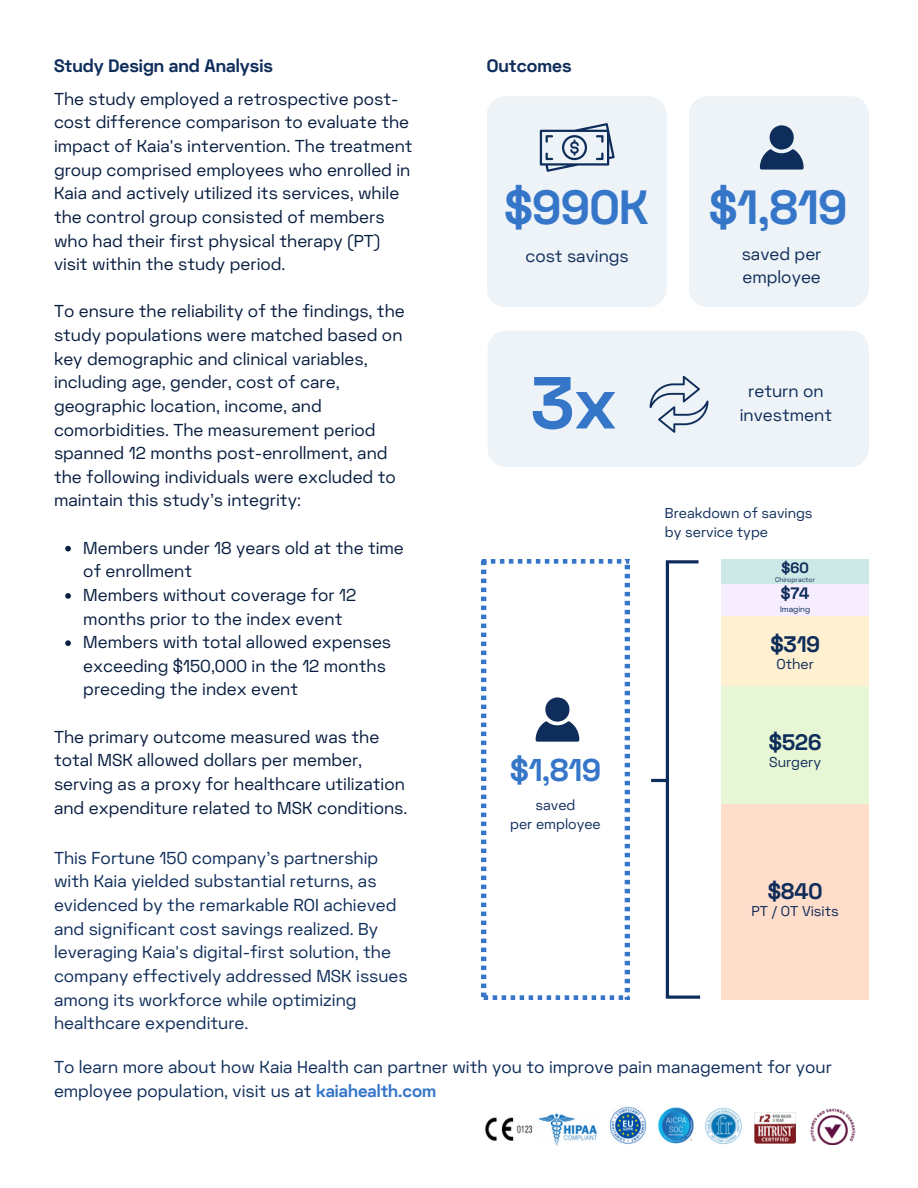
<style>
.page{position:relative;width:918px;height:1188px;background:#fff}
.page>*{position:absolute;margin:0;border:0;box-sizing:border-box;transform-origin:0 0}
.t1{font:700 73.5px "Kaia Grotesk";color:#3676c9}
.t2{font:700 48px "Kaia Grotesk";color:#3676c9}
.t3{font:700 31.5px "Kaia Grotesk";color:#3676c9}
.t4{font:700 22.5px "Kaia Grotesk";color:#0f2d5a}
.t5{font:700 18px "Kaia Grotesk";color:#0f2d5a}
.t6{font:17.25px/23.7px "Kaia Grotesk";color:#071d3f}
.t7{font:17.25px/23.7px "Kaia Grotesk";color:#0f2d5a}
.t8{font:700 16.5px "Kaia Grotesk";color:#0f2d5a}
.t9{font:700 15px "Kaia Grotesk";color:#0f2d5a}
.t10{font:14.25px "Kaia Grotesk";color:#0f2d5a}
.t11{font:8.25px "Kaia Grotesk";color:#0f2d5a}
.t12{font:6.75px "Kaia Grotesk";color:#0f2d5a}
.s1{font-weight:700;color:#3676c9}
</style>
<div class="page">
<div style="left:487px;top:96px;width:180px;height:211px;background:#edf3f7;border-radius:18px"></div>
<div style="left:689px;top:96px;width:180px;height:211px;background:#edf3f7;border-radius:18px"></div>
<div style="left:488px;top:331px;width:381px;height:136px;background:#edf3f7;border-radius:18px"></div>
<img style="left:485px;top:1117px;width:48px;height:24px">
<img style="left:538px;top:1114px;width:60px;height:31px">
<img style="left:609px;top:1106px;width:133px;height:39px">
<img style="left:755px;top:1112px;width:41px;height:32px">
<img style="left:810px;top:1108px;width:46px;height:37px">
<svg style="left:482px;top:559px;width:147px;height:441px"></svg>
<svg style="left:651px;top:560px;width:49px;height:439px"></svg>
<div style="left:722px;top:804px;width:147px;height:196px;background:#ffddcb"></div>
<div style="left:722px;top:685px;width:147px;height:119px;background:#e7f6d4"></div>
<div style="left:722px;top:616px;width:147px;height:70px;background:#fef0d0"></div>
<div style="left:722px;top:584px;width:147px;height:32px;background:#f6eeff"></div>
<div style="left:722px;top:559px;width:147px;height:25px;background:#cde9e7"></div>
<svg style="left:760px;top:125px;width:43px;height:44px"></svg>
<svg style="left:536px;top:697px;width:43px;height:44px"></svg>
<svg style="left:540px;top:123px;width:75px;height:48px"></svg>
<svg style="left:650px;top:376px;width:58px;height:57px"></svg>
<svg style="left:65px;top:546px;width:6px;height:5px"></svg>
<svg style="left:65px;top:593px;width:6px;height:6px"></svg>
<svg style="left:65px;top:640px;width:6px;height:6px"></svg>
<p class="t5" style="left:54px;top:54px;width:221px">Study Design and Analysis</p>
<p class="t5" style="left:487px;top:54px;width:86px">Outcomes</p>
<p class="t6" style="left:54px;top:87px;width:360px">The study employed a retrospective post&shy;cost difference comparison to evaluate the impact of Kaia's intervention. The treatment group comprised employees who enrolled in Kaia and actively utilized its services, while the control group consisted of members who had their first physical therapy (PT) visit within the study period.</p>
<p class="t6" style="left:54px;top:300px;width:352px">To ensure the reliability of the findings, the study populations were matched based on key demographic and clinical variables, including age, gender, cost of care, geographic location, income, and comorbidities. The measurement period spanned 12 months post-enrollment, and the following individuals were excluded to maintain this study’s integrity:</p>
<p class="t6" style="left:83px;top:536px;width:322px">Members under 18 years old at the time of enrollment</p>
<h2 class="t6" style="left:83px;top:583px;width:275px">Members without coverage for 12 months prior to the index event</h2>
<p class="t6" style="left:83px;top:630px;width:309px">Members with total allowed expenses exceeding $150,000 in the 12 months preceding the index event</p>
<p class="t6" style="left:54px;top:725px;width:355px">The primary outcome measured was the total MSK allowed dollars per member, serving as a proxy for healthcare utilization and expenditure related to MSK conditions.</p>
<p class="t7" style="left:54px;top:846px;width:355px">This Fortune 150 company’s partnership with Kaia yielded substantial returns, as evidenced by the remarkable ROI achieved and significant cost savings realized. By leveraging Kaia's digital-first solution, the company effectively addressed MSK issues among its workforce while optimizing healthcare expenditure.</p>
<h3 class="t2" style="left:504px;top:177px;width:146px">$990K</h3>
<p class="t7" style="left:525px;top:244px;width:105px">cost savings</p>
<h1 class="t1" style="left:531px;top:356px;width:87px">3x</h1>
<p class="t3" style="left:510px;top:750px;width:92px">$1,819</p>
<p class="t10" style="left:536px;top:796px;width:42px">saved</p>
<p class="t10" style="left:510px;top:815px;width:92px">per employee</p>
<p class="t2" style="left:709px;top:177px;width:140px">$1,819</p>
<p class="t7" style="left:742px;top:242px;width:81px">saved per</p>
<p class="t7" style="left:742px;top:265px;width:80px">employee</p>
<p class="t7" style="left:740px;top:380px;width:94px;text-align:center">return on investment</p>
<p class="t10" style="left:665px;top:504px;width:149px">Breakdown of savings</p>
<p class="t10" style="left:665px;top:523px;width:105px">by service type</p>
<p class="t9" style="left:782px;top:558px;width:29px">$60</p>
<p class="t12" style="left:775px;top:576px;width:41px">Chiropractor</p>
<p class="t8" style="left:781px;top:583px;width:30px">$74</p>
<p class="t11" style="left:780px;top:604px;width:32px">Imaging</p>
<p class="t4" style="left:770px;top:630px;width:51px">$319</p>
<p class="t10" style="left:776px;top:655px;width:39px">Other</p>
<p class="t4" style="left:769px;top:727px;width:54px">$526</p>
<p class="t10" style="left:769px;top:753px;width:53px">Surgery</p>
<p class="t4" style="left:768px;top:877px;width:56px">$840</p>
<p class="t10" style="left:752px;top:902px;width:89px">PT / OT Visits</p>
<p class="t7" style="left:54px;top:1055px;width:779px">To learn more about how Kaia Health can partner with you to improve pain management for your employee population, visit us at <span class="s1">kaiahealth.com</span></p>
</div>
